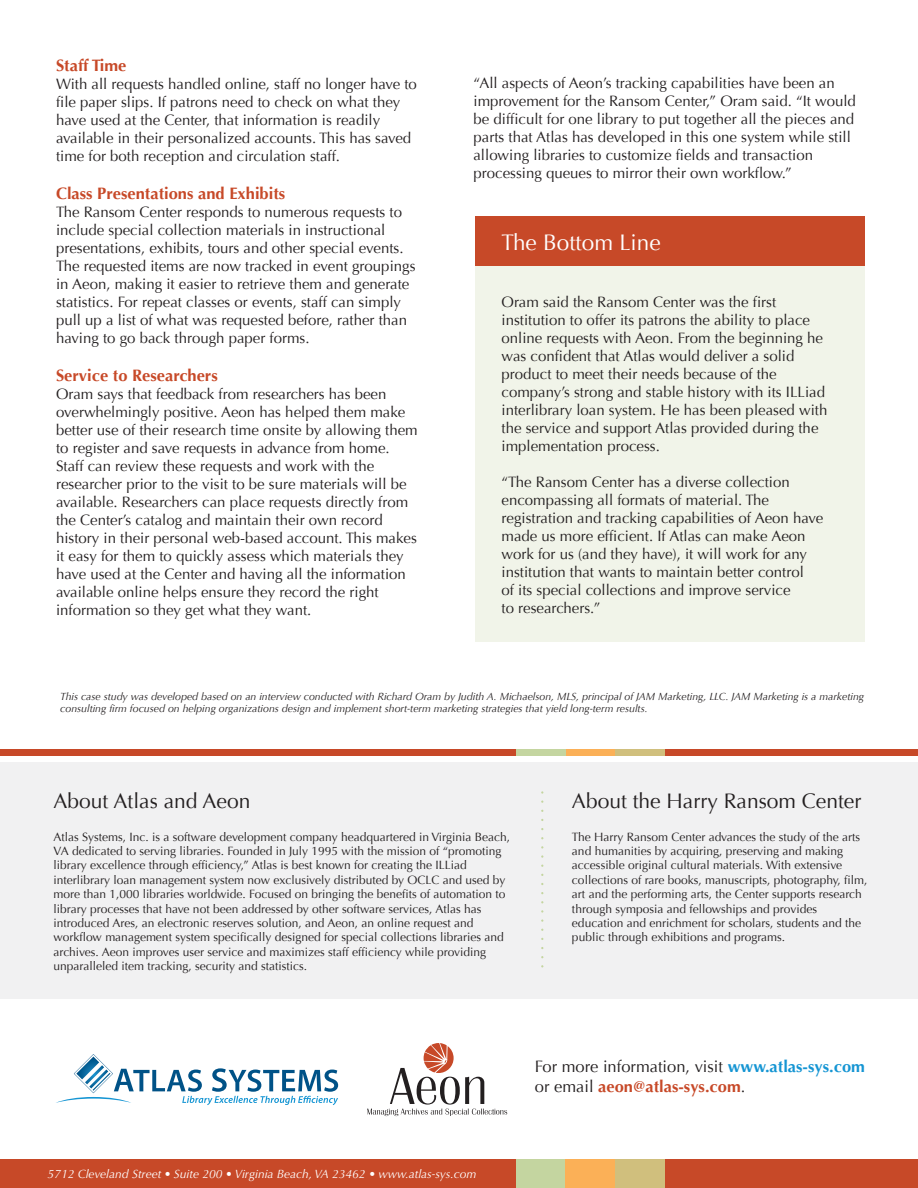
<style>
.page{position:relative;width:918px;height:1188px;background:#fff}
.page>*{position:absolute;margin:0;border:0;box-sizing:border-box;transform-origin:0 0}
.t1{font:22.5px "Optima";color:#fff}
.t2{font:21px "Optima";color:#231f20}
.t3{font:16.5px/19.8px "Optima";color:#231f20}
.t4{font:700 16.5px "Optima";color:#c74928}
.t5{font:15px/18px "Optima";color:#231f20}
.t6{font:12px/14.4px "Optima";color:#231f20}
.t7{font:italic 12px "Optima LT Std";color:#fff}
.t8{font:italic 10.5px/12.6px "Optima";color:#231f20}
.s1{font-weight:700;color:#1595d3}
.s2{font-weight:700;color:#c74928}
</style>
<div class="page">
<div style="left:0;top:763px;width:918px;height:236px;background:#f1f1f2"></div>
<div style="left:476px;top:216px;width:389px;height:426px;background:#f1f4e9"></div>
<div style="left:476px;top:216px;width:389px;height:50px;background:#c74928"></div>
<svg style="left:541px;top:792px;width:2px;height:176px"></svg>
<div style="left:0;top:749px;width:918px;height:7px;background:#c74928"></div>
<div style="left:516px;top:749px;width:50px;height:7px;background:#c4d5a0"></div>
<div style="left:566px;top:749px;width:50px;height:7px;background:#fbb057"></div>
<div style="left:615px;top:749px;width:50px;height:7px;background:#d0bf7d"></div>
<svg style="left:56px;top:1054px;width:282px;height:51px"></svg>
<svg style="left:367px;top:1043px;width:140px;height:73px"></svg>
<div style="left:0;top:1159px;width:918px;height:29px;background:#c74928"></div>
<div style="left:516px;top:1159px;width:50px;height:29px;background:#c4d5a0"></div>
<div style="left:565px;top:1159px;width:50px;height:29px;background:#fbb057"></div>
<div style="left:615px;top:1159px;width:50px;height:29px;background:#d0bf7d"></div>
<p class="t4" style="left:56px;top:56px;width:72px">Staff Time</p>
<p class="t5" style="left:56px;top:75px;width:362px">With all requests handled online, staff no longer have to file paper slips. If patrons need to check on what they have used at the Center, that information is readily available in their personalized accounts. This has saved time for both reception and circulation staff.</p>
<p class="t4" style="left:56px;top:184px;width:231px">Class Presentations and Exhibits</p>
<p class="t5" style="left:56px;top:203px;width:361px">The Ransom Center responds to numerous requests to include special collection materials in instructional presentations, exhibits, tours and other special events.<br>The requested items are now tracked in event groupings in Aeon, making it easier to retrieve them and generate statistics. For repeat classes or events, staff can simply pull up a list of what was requested before, rather than having to go back through paper forms.</p>
<p class="t4" style="left:56px;top:365px;width:163px">Service to Researchers</p>
<p class="t5" style="left:56px;top:385px;width:363px">Oram says that feedback from researchers has been overwhelmingly positive. Aeon has helped them make better use of their research time onsite by allowing them to register and save requests in advance from home.<br>Staff can review these requests and work with the researcher prior to the visit to be sure materials will be available. Researchers can place requests directly from the Center’s catalog and maintain their own record history in their personal web-based account. This makes it easy for them to quickly assess which materials they have used at the Center and having all the information available online helps ensure they record the right information so they get what they want.</p>
<p class="t5" style="left:473px;top:74px;width:384px">“All aspects of Aeon’s tracking capabilities have been an improvement for the Ransom Center,” Oram said. “It would be difficult for one library to put together all the pieces and parts that Atlas has developed in this one system while still allowing libraries to customize fields and transaction processing queues to mirror their own workflow.”</p>
<h1 class="t1" style="left:502px;top:229px;width:161px">The Bottom Line</h1>
<p class="t5" style="left:502px;top:293px;width:327px">Oram said the Ransom Center was the first institution to offer its patrons the ability to place online requests with Aeon. From the beginning he was confident that Atlas would deliver a solid product to meet their needs because of the company’s strong and stable history with its ILLiad interlibrary loan system. He has been pleased with the service and support Atlas provided during the implementation process.</p>
<p class="t5" style="left:502px;top:473px;width:323px">“The Ransom Center has a diverse collection encompassing all formats of material. The registration and tracking capabilities of Aeon have made us more efficient. If Atlas can make Aeon work for us (and they have), it will work for any institution that wants to maintain better control<br>of its special collections and improve service<br>to researchers.”</p>
<p class="t8" style="left:60px;top:690px;width:805px">This case study was developed based on an interview conducted with Richard Oram by Judith A. Michaelson, MLS, principal of JAM Marketing, LLC. JAM Marketing is a marketing consulting firm focused on helping organizations design and implement short-term marketing strategies that yield long-term results.</p>
<h2 class="t2" style="left:54px;top:789px;width:198px">About Atlas and Aeon</h2>
<p class="t6" style="left:54px;top:830px;width:458px">Atlas Systems, Inc. is a software development company headquartered in Virginia Beach, VA dedicated to serving libraries. Founded in July 1995 with the mission of “promoting library excellence through efficiency,” Atlas is best known for creating the ILLiad interlibrary loan management system now exclusively distributed by OCLC and used by more than 1,000 libraries worldwide. Focused on bringing the benefits of automation to library processes that have not been addressed by other software services, Atlas has introduced Ares, an electronic reserves solution, and Aeon, an online request and workflow management system specifically designed for special collections libraries and archives. Aeon improves user service and maximizes staff efficiency while providing unparalleled item tracking, security and statistics.</p>
<h2 class="t2" style="left:572px;top:789px;width:291px">About the Harry Ransom Center</h2>
<p class="t6" style="left:572px;top:830px;width:297px">The Harry Ransom Center advances the study of the arts and humanities by acquiring, preserving and making accessible original cultural materials. With extensive collections of rare books, manuscripts, photography, film, art and the performing arts, the Center supports research through symposia and fellowships and provides education and enrichment for scholars, students and the public through exhibitions and programs.</p>
<p class="t7" style="left:48px;top:1166px;width:430px">5712 Cleveland Street • Suite 200 • Virginia Beach, VA 23462 • www.atlas-sys.com</p>
<p class="t3" style="left:535px;top:1057px;width:331px">For more information, visit <span class="s1">www.atlas-sys.com </span>or email <span class="s2">aeon@atlas-sys.com</span>.</p>
</div>
